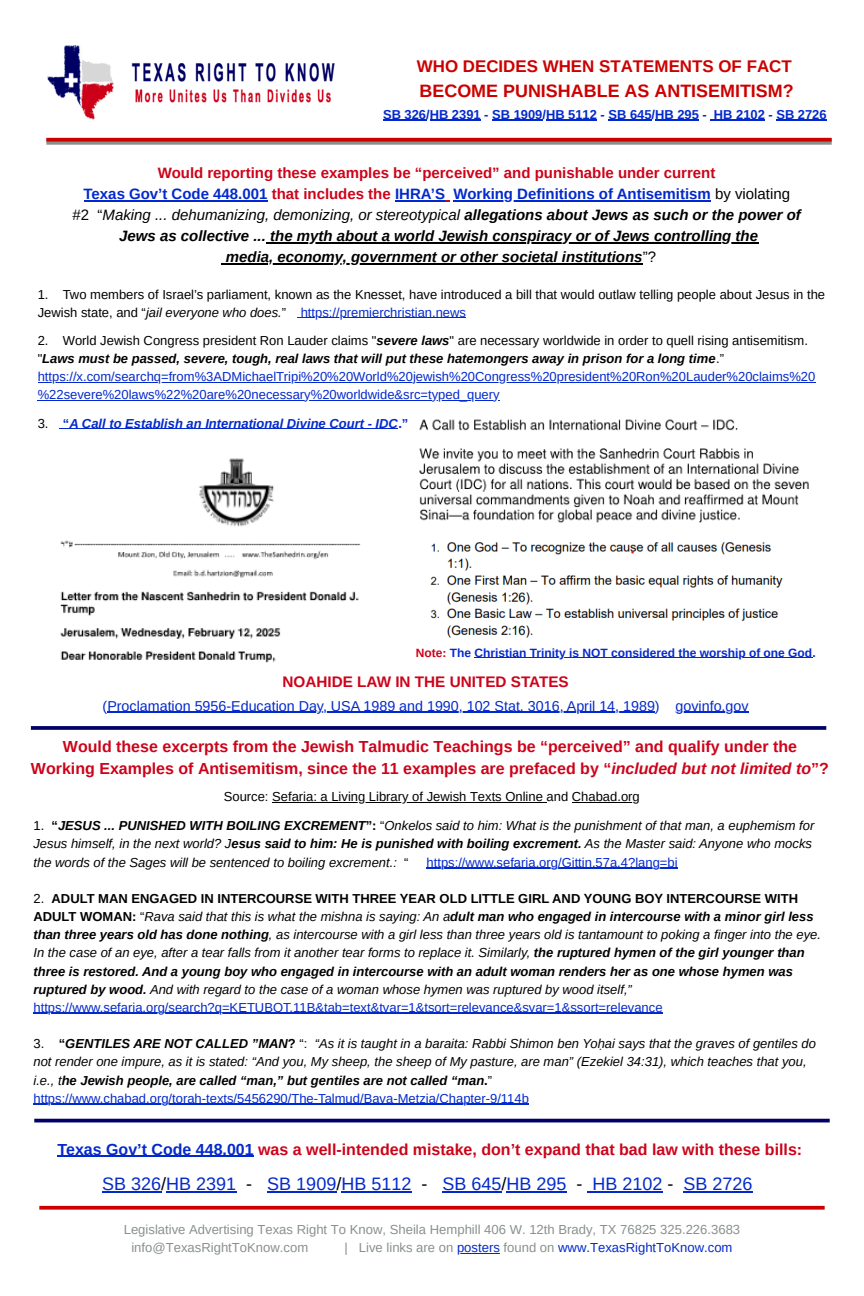
<style>
.page{position:relative;width:864px;height:1296px;background:#fff}
.page>*{position:absolute;margin:0;border:0;box-sizing:border-box;transform-origin:0 0}
.t1{font:18px "Arimo";color:#0329cd}
.t2{font:700 17.9px "Arimo";color:#c00}
.t3{font:700 16.9px "Arimo";color:#c00}
.t4{font:700 16px/22px "Arimo";color:#cd031a;text-align:center}
.t5{font:700 15.3px "Arimo";color:#cd031a}
.t6{font:italic 700 15px "Arimo";color:#000}
.t7{font:700 15px/21px "Arimo";color:#cd031a}
.t8{font:italic 15px "Arimo";color:#000}
.t9{font:700 15px "Arimo";color:#0329cd}
.t10{font:14.3px "Arimo";color:#0329cd}
.t11{font:13.1px "Arimo";color:#89918b}
.t12{font:13.1px "Arimo";color:#0329cd}
.t13{font:italic 13px/18.2px "Arimo";color:#000}
.t14{font:13px "Arimo";color:#0329cd}
.t15{font:13px/18px "Arimo";color:#000}
.t16{font:italic 700 13px "Arimo";color:#0329cd}
.t17{font:700 12.9px "Arimo";color:#0329cd}
.t18{font:700 12px "Arimo";color:#0329cd}
.s1{color:#0329cd}
.s2{font-weight:400;color:#000}
.s3{font-style:normal}
.s4{font-weight:700}
.s5{font-weight:400;font-style:normal}
.s6{font-style:italic}
.s7{font-weight:700;font-style:italic}
.s8{color:#cd031a}
.s9{font-weight:700;font-style:normal}
.s10{color:#000}
.s11{color:#89918b}
</style>
<div class="page">
<img style="left:47px;top:45px;width:288px;height:75px">
<div style="left:46px;top:139px;width:786px;height:6px;background:#89918b"></div>
<svg style="left:39px;top:1206px;width:786px;height:4px;background:#d01717"></svg>
<svg style="left:46px;top:138px;width:786px;height:4px;background:#c40f0e"></svg>
<img style="left:60px;top:458px;width:301px;height:205px">
<img style="left:419px;top:419px;width:390px;height:104px">
<img style="left:430px;top:542px;width:353px;height:96px">
<hr style="left:457px;top:1253px;width:43px;height:1px;background:#0329cd">
<hr style="left:383px;top:120px;width:43px;height:1px;background:#0329cd">
<hr style="left:430px;top:120px;width:51px;height:1px;background:#0329cd">
<hr style="left:492px;top:120px;width:50px;height:1px;background:#0329cd">
<hr style="left:546px;top:120px;width:51px;height:1px;background:#0329cd">
<hr style="left:608px;top:120px;width:44px;height:1px;background:#0329cd">
<hr style="left:655px;top:120px;width:44px;height:1px;background:#0329cd">
<hr style="left:714px;top:120px;width:51px;height:1px;background:#0329cd">
<hr style="left:776px;top:120px;width:51px;height:1px;background:#0329cd">
<hr style="left:84px;top:200px;width:184px;height:2px;background:#0329cd">
<hr style="left:395px;top:200px;width:50px;height:2px;background:#0329cd">
<hr style="left:453px;top:200px;width:258px;height:2px;background:#0329cd">
<hr style="left:266px;top:242px;width:493px;height:2px;background:#000">
<hr style="left:226px;top:263px;width:417px;height:2px;background:#000">
<hr style="left:272px;top:802px;width:275px;height:1px;background:#000">
<hr style="left:572px;top:802px;width:68px;height:1px;background:#000">
<hr style="left:427px;top:867px;width:251px;height:2px;background:#0329cd">
<hr style="left:33px;top:1013px;width:630px;height:1px;background:#0329cd">
<hr style="left:33px;top:1103px;width:496px;height:2px;background:#0329cd">
<hr style="left:58px;top:1156px;width:196px;height:1px;background:#0329cd">
<hr style="left:102px;top:1191px;width:59px;height:2px;background:#0329cd">
<hr style="left:166px;top:1191px;width:70px;height:2px;background:#0329cd">
<hr style="left:267px;top:1191px;width:69px;height:2px;background:#0329cd">
<hr style="left:341px;top:1191px;width:70px;height:2px;background:#0329cd">
<hr style="left:442px;top:1191px;width:59px;height:2px;background:#0329cd">
<hr style="left:506px;top:1191px;width:60px;height:2px;background:#0329cd">
<hr style="left:592px;top:1191px;width:71px;height:2px;background:#0329cd">
<hr style="left:684px;top:1191px;width:69px;height:2px;background:#0329cd">
<hr style="left:301px;top:317px;width:165px;height:1px;background:#0329cd">
<hr style="left:38px;top:382px;width:778px;height:1px;background:#0329cd">
<hr style="left:38px;top:400px;width:462px;height:1px;background:#0329cd">
<hr style="left:69px;top:429px;width:329px;height:1px;background:#0329cd">
<svg style="left:31px;top:726px;width:795px;height:4px;background:#0f0f6f"></svg>
<hr style="left:34px;top:1119px;width:796px;height:3px;background:#006">
<hr style="left:107px;top:711px;width:548px;height:2px;background:#0329cd">
<hr style="left:676px;top:711px;width:73px;height:2px;background:#0329cd">
<hr style="left:475px;top:658px;width:338px;height:1px;background:#0329cd">
<p class="t3" style="left:417px;top:57px;width:376px">WHO DECIDES WHEN STATEMENTS OF FACT</p>
<p class="t2" style="left:420px;top:80px;width:376px">BECOME PUNISHABLE AS ANTISEMITISM?</p>
<p class="t17" style="left:383px;top:107px;width:445px">SB 326/HB 2391 - SB 1909/HB 5112 - SB 645/HB 295 - HB 2102 - SB 2726</p>
<p class="t7" style="left:84px;top:163px;width:633px;text-indent:74px">Would reporting these examples be “perceived” and punishable under current<br><span class="s1">Texas Gov’t Code 448.001</span> that includes the <span class="s1">IHRA’S</span></p>
<p class="t9" style="left:453px;top:186px;width:338px">Working Definitions of Antisemitism <span class="s2">by violating</span></p>
<p class="t8" style="left:73px;top:207px;width:730px"><span class="s3">#2 “</span>Making ... dehumanizing, demonizing, or stereotypical <span class="s4">allegations about Jews as such or the power of</span></p>
<p class="t6" style="left:119px;top:228px;width:640px">Jews as collective ... the myth about a world Jewish conspiracy or of Jews controlling the</p>
<p class="t6" style="left:226px;top:249px;width:432px">media, economy, government or other societal institutions<span class="s5">”?</span></p>
<p class="t15" style="left:38px;top:285px;width:789px">1. Two members of Israel’s parliament, known as the Knesset, have introduced a bill that would outlaw telling people about Jesus in the<br>Jewish state, and “<span class="s6">jail everyone who does.</span>”</p>
<p class="t14" style="left:301px;top:305px;width:167px">https://premierchristian.news</p>
<p class="t15" style="left:38px;top:332px;width:772px">2. World Jewish Congress president Ron Lauder claims "<span class="s7">severe laws</span>" are necessary worldwide in order to quell rising antisemitism. "<span class="s7">Laws must be passed, severe, tough, real laws that will put these hatemongers away in prison for a long time</span>.”</p>
<h4 class="t14" style="left:38px;top:369px;width:779px">https://x.com/searchq=from%3ADMichaelTripi%20%20World%20jewish%20Congress%20president%20Ron%20Lauder%20claims%20</h4>
<h2 class="t14" style="left:38px;top:387px;width:463px">%22severe%20laws%22%20are%20necessary%20worldwide&amp;src=typed_query</h2>
<h2 class="t15" style="left:38px;top:414px;width:12px">3.</h2>
<p class="t16" style="left:63px;top:416px;width:347px"><span class="s3">“</span>A Call to Establish an International Divine Court - IDC<span class="s3">.”</span></p>
<p class="t18" style="left:416px;top:646px;width:402px"><span class="s8">Note:</span> The Christian Trinity is NOT considered the worship of one God.</p>
<p class="t5" style="left:282px;top:673px;width:288px">NOAHIDE LAW IN THE UNITED STATES</p>
<p class="t10" style="left:103px;top:698px;width:559px">(Proclamation 5956-Education Day, USA 1989 and 1990, 102 Stat. 3016, April 14, 1989)</p>
<p class="t10" style="left:676px;top:698px;width:75px">govinfo.gov</p>
<p class="t4" style="left:31px;top:736px;width:800px">Would these excerpts from the Jewish Talmudic Teachings be “perceived” and qualify under the<br>Working Examples of Antisemitism, since the 11 examples are prefaced by “<span class="s6">included but not limited to</span>”?</p>
<p class="t15" style="left:224px;top:788px;width:417px">Source: Sefaria: a Living Library of Jewish Texts Online and Chabad.org</p>
<p class="t13" style="left:33px;top:817px;width:782px"><span class="s3">1.</span> <span class="s9">“</span><span class="s4">JESUS ... PUNISHED WITH BOILING EXCREMENT</span><span class="s9">”:</span> <span class="s3">“</span>Onkelos said to him: What is the punishment of that man, a euphemism for<br>Jesus himself, in the next world? J<span class="s4">esus said to him: He is punished with boiling excrement.</span> As the Master said: Anyone who mocks the words of the Sages will be sentenced to boiling excrement.: <span class="s3">“</span></p>
<h3 class="t14" style="left:427px;top:855px;width:253px">https://www.sefaria.org/Gittin.57a.4?lang=bi</h3>
<h3 class="t13" style="left:33px;top:889px;width:789px"><span class="s3">2.</span> <span class="s9">ADULT MAN ENGAGED IN INTERCOURSE WITH THREE YEAR OLD LITTLE GIRL AND YOUNG BOY INTERCOURSE WITH ADULT WOMAN:</span> <span class="s3">“</span>Rava said that this is what the mishna is saying: An a<span class="s4">dult man who engaged in intercourse with a minor girl less than three years old has done nothing</span>, as intercourse with a girl less than three years old is tantamount to poking a finger into the eye.<br>In the case of an eye, after a tear falls from it another tear forms to replace it. Similarly, <span class="s4">the ruptured hymen of the girl younger than three is restored. And a young boy who engaged in intercourse with an adult woman renders her as one whose hymen was ruptured by wood.</span> And with regard to the case of a woman whose hymen was ruptured by wood itself,”</h3>
<p class="t14" style="left:33px;top:1000px;width:631px">https://www.sefaria.org/search?q=KETUBOT.11B&amp;tab=text&amp;tvar=1&amp;tsort=relevance&amp;svar=1&amp;ssort=relevance</p>
<p class="t13" style="left:33px;top:1035px;width:784px"><span class="s3">3.</span> <span class="s9">“</span><span class="s4">GENTILES ARE NOT CALLED ”MAN</span><span class="s9">?</span> <span class="s3">“:</span> “As it is taught in a baraita: Rabbi Shimon ben Yoḥai says that the graves of gentiles do not render one impure, as it is stated: “And you, My sheep, the sheep of My pasture, are man” (Ezekiel 34:31), which teaches that you, i.e., t<span class="s4">he Jewish people, are called “man,” but gentiles are not called “man</span><span class="s9">.</span><span class="s3">”</span></p>
<p class="t14" style="left:33px;top:1091px;width:497px">https://www.chabad.org/torah-texts/5456290/The-Talmud/Bava-Metzia/Chapter-9/114b</p>
<p class="t4" style="left:58px;top:1138px;width:746px"><span class="s1">Texas Gov’t Code 448.001</span> was a well-intended mistake, don’t expand that bad law with these bills:</p>
<p class="t1" style="left:102px;top:1174px;width:652px">SB 326<span class="s10">/</span>HB 2391 <span class="s10">-</span> SB 1909<span class="s10">/</span>HB 5112 <span class="s10">-</span> SB 645<span class="s10">/</span>HB 295 <span class="s10">-</span> HB 2102 <span class="s10">-</span> SB 2726</p>
<p class="t11" style="left:124px;top:1223px;width:618px">Legislative Advertising Texas Right To Know, Sheila Hemphill 406 W. 12th Brady, TX 76825 325.226.3683</p>
<h1 class="t11" style="left:131px;top:1241px;width:178px">info@TexasRightToKnow.com</h1>
<h1 class="t12" style="left:345px;top:1241px;width:389px"><span class="s11">| Live links are on</span> posters <span class="s11">found on</span> www.TexasRightToKnow.com</h1>
</div>
